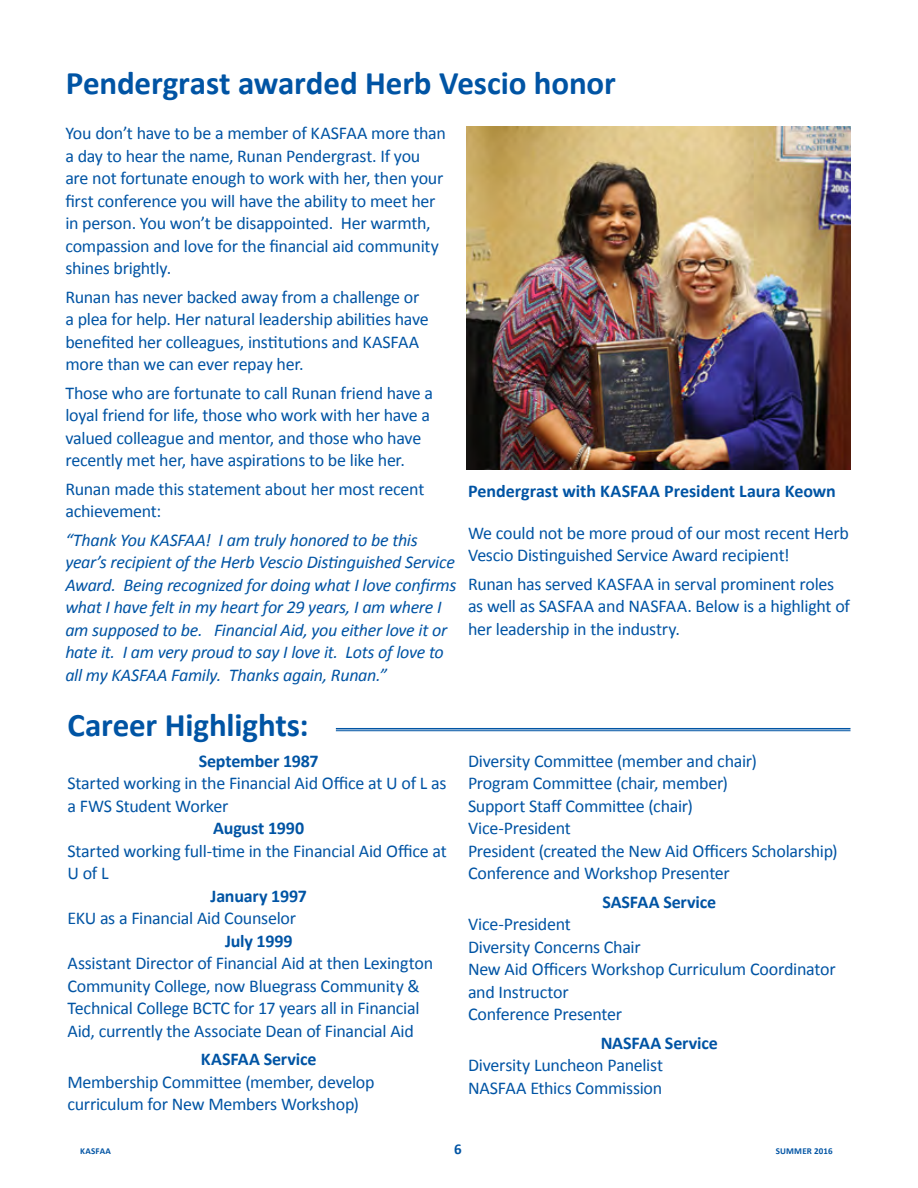
<style>
.page{position:relative;width:918px;height:1188px;background:#fff}
.page>*{position:absolute;margin:0;border:0;box-sizing:border-box;transform-origin:0 0}
.t1{font:700 33px "Calibri";letter-spacing:-.005em;color:#0054a4}
.t2{font:18px/22.5px "Calibri";letter-spacing:-.015em;color:#0054a4}
.t3{font:italic 18px/22.5px "Calibri";letter-spacing:-.015em;color:#0054a4}
.t4{font:700 18px "Calibri";letter-spacing:-.01em;color:#0054a4}
.t5{font:700 15px "Calibri";color:#0054a4}
.t6{font:700 9px "Calibri";letter-spacing:.02em;color:#0054a4}
</style>
<div class="page">
<img style="left:467px;top:127px;width:383px;height:343px">
<hr style="left:336px;top:728px;width:514px;height:1px;background:#0054a4">
<hr style="left:336px;top:730px;width:514px;height:1px;background:#0054a4">
<h1 class="t1" style="left:66px;top:62px;width:552px">Pendergrast awarded Herb Vescio honor</h1>
<p class="t2" style="left:65px;top:121px;width:382px">You don’t have to be a member of KASFAA more than a day to hear the name, Runan Pendergrast. If you are not fortunate enough to work with her, then your first conference you will have the ability to meet her in person. You won’t be disappointed. Her warmth, compassion and love for the financial aid community shines brightly.</p>
<p class="t2" style="left:65px;top:285px;width:365px">Runan has never backed away from a challenge or a plea for help. Her natural leadership abilities have benefited her colleagues, institutions and KASFAA more than we can ever repay her.</p>
<p class="t2" style="left:65px;top:381px;width:369px">Those who are fortunate to call Runan friend have a loyal friend for life, those who work with her have a valued colleague and mentor, and those who have recently met her, have aspirations to be like her.</p>
<p class="t2" style="left:65px;top:477px;width:361px">Runan made this statement about her most recent achievement:</p>
<p class="t3" style="left:65px;top:528px;width:393px">“Thank You KASFAA! I am truly honored to be this year’s recipient of the Herb Vescio Distinguished Service Award. Being recognized for doing what I love confirms what I have felt in my heart for 29 years, I am where I am supposed to be. Financial Aid, you either love it or hate it. I am very proud to say I love it. Lots of love to all my KASFAA Family. Thanks again, Runan.”</p>
<h1 class="t1" style="left:68px;top:704px;width:243px">Career Highlights:</h1>
<p class="t4" style="left:199px;top:750px;width:122px">September 1987</p>
<p class="t2" style="left:68px;top:771px;width:380px">Started working in the Financial Aid Office at U of L as a FWS Student Worker</p>
<p class="t4" style="left:213px;top:817px;width:92px">August 1990</p>
<p class="t2" style="left:68px;top:839px;width:381px">Started working full-time in the Financial Aid Office at<br>U of L</p>
<p class="t4" style="left:211px;top:885px;width:98px">January 1997</p>
<p class="t2" style="left:68px;top:906px;width:230px">EKU as a Financial Aid Counselor</p>
<p class="t4" style="left:225px;top:930px;width:69px">July 1999</p>
<p class="t2" style="left:68px;top:951px;width:367px">Assistant Director of Financial Aid at then Lexington Community College, now Bluegrass Community &amp; Technical College BCTC for 17 years all in Financial Aid, currently the Associate Dean of Financial Aid</p>
<p class="t4" style="left:201px;top:1048px;width:117px">KASFAA Service</p>
<p class="t2" style="left:68px;top:1070px;width:309px">Membership Committee (member, develop curriculum for New Members Workshop)</p>
<p class="t4" style="left:468px;top:480px;width:369px">Pendergrast with KASFAA President Laura Keown</p>
<p class="t2" style="left:468px;top:520px;width:382px">We could not be more proud of our most recent Herb<br>Vescio Distinguished Service Award recipient!</p>
<p class="t2" style="left:468px;top:571px;width:384px">Runan has served KASFAA in serval prominent roles as well as SASFAA and NASFAA. Below is a highlight of her leadership in the industry.</p>
<p class="t2" style="left:468px;top:749px;width:371px">Diversity Committee (member and chair)<br>Program Committee (chair, member)<br>Support Staff Committee (chair)<br>Vice-President<br>President (created the New Aid Officers Scholarship)<br>Conference and Workshop Presenter</p>
<p class="t4" style="left:602px;top:891px;width:115px">SASFAA Service</p>
<p class="t2" style="left:468px;top:912px;width:369px">Vice-President<br>Diversity Concerns Chair<br>New Aid Officers Workshop Curriculum Coordinator and Instructor<br>Conference Presenter</p>
<p class="t4" style="left:601px;top:1032px;width:119px">NASFAA Service</p>
<p class="t2" style="left:468px;top:1053px;width:197px">Diversity Luncheon Panelist<br>NASFAA Ethics Commission</p>
<p class="t6" style="left:80px;top:1146px;width:33px">KASFAA</p>
<p class="t5" style="left:454px;top:1140px;width:9px">6</p>
<p class="t6" style="left:776px;top:1146px;width:58px">SUMMER 2016</p>
</div>
